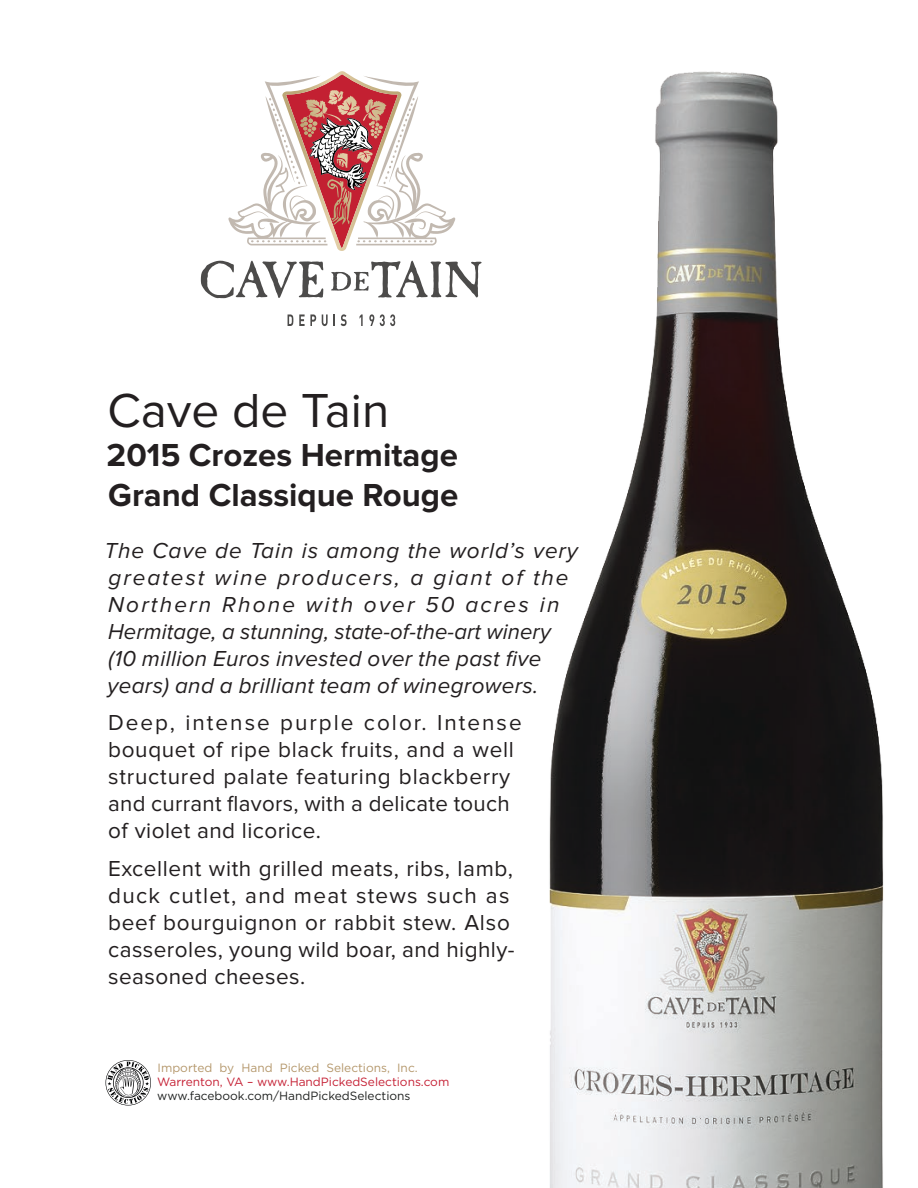
<style>
.page{position:relative;width:918px;height:1188px;background:#fff}
.page>*{position:absolute;margin:0;border:0;box-sizing:border-box;transform-origin:0 0}
.t1{font:49.5px "Proxima Nova";color:#231f20}
.t2{font:700 33px/39.6px "Proxima Nova";color:#231f20}
.t3{font:22.5px/27px "Proxima Nova";letter-spacing:.03em;color:#231f20}
.t4{font:italic 22.5px/27px "Proxima Nova";letter-spacing:.015em;color:#231f20}
.t5{font:12px "Gotham";color:#c52034}
.t6{font:12px "Gotham";color:#1f2120}
.t7{font:12px "Gotham";color:#b4976b}
</style>
<div class="page">
<img style="left:549px;top:71px;width:335px;height:1117px">
<svg style="left:106px;top:1060px;width:45px;height:45px"></svg>
<svg style="left:288px;top:314px;width:5px;height:12px"></svg>
<svg style="left:299px;top:314px;width:17px;height:12px"></svg>
<svg style="left:322px;top:314px;width:6px;height:12px"></svg>
<svg style="left:334px;top:314px;width:1px;height:12px"></svg>
<svg style="left:341px;top:314px;width:6px;height:12px"></svg>
<svg style="left:360px;top:314px;width:3px;height:12px"></svg>
<svg style="left:369px;top:314px;width:5px;height:12px"></svg>
<svg style="left:380px;top:314px;width:15px;height:12px"></svg>
<svg style="left:201px;top:261px;width:122px;height:37px"></svg>
<svg style="left:331px;top:261px;width:151px;height:37px"></svg>
<svg style="left:228px;top:71px;width:227px;height:180px"></svg>
<h1 class="t1" style="left:108px;top:388px;width:283px">Cave de Tain</h1>
<h2 class="t2" style="left:107px;top:437px;width:353px">2015 Crozes Hermitage<br>Grand Classique Rouge</h2>
<p class="t4" style="left:104px;top:538px;width:475px">The Cave de Tain is among the world’s very greatest wine producers, a giant of the Northern Rhone with over 50 acres in Hermitage, a stunning, state-of-the-art winery (10 million Euros invested over the past five years) and a brilliant team of winegrowers.</p>
<p class="t3" style="left:108px;top:710px;width:415px">Deep, intense purple color. Intense bouquet of ripe black fruits, and a well structured palate featuring blackberry and currant flavors, with a delicate touch of violet and licorice.</p>
<p class="t3" style="left:108px;top:856px;width:408px">Excellent with grilled meats, ribs, lamb, duck cutlet, and meat stews such as beef bourguignon or rabbit stew. Also casseroles, young wild boar, and highly&shy;seasoned cheeses.</p>
<p class="t7" style="left:158px;top:1060px;width:262px">Imported by Hand Picked Selections, Inc.</p>
<p class="t5" style="left:157px;top:1074px;width:294px">Warrenton, VA – www.HandPickedSelections.com</p>
<p class="t6" style="left:157px;top:1088px;width:255px">www.facebook.com/HandPickedSelections</p>
</div>
